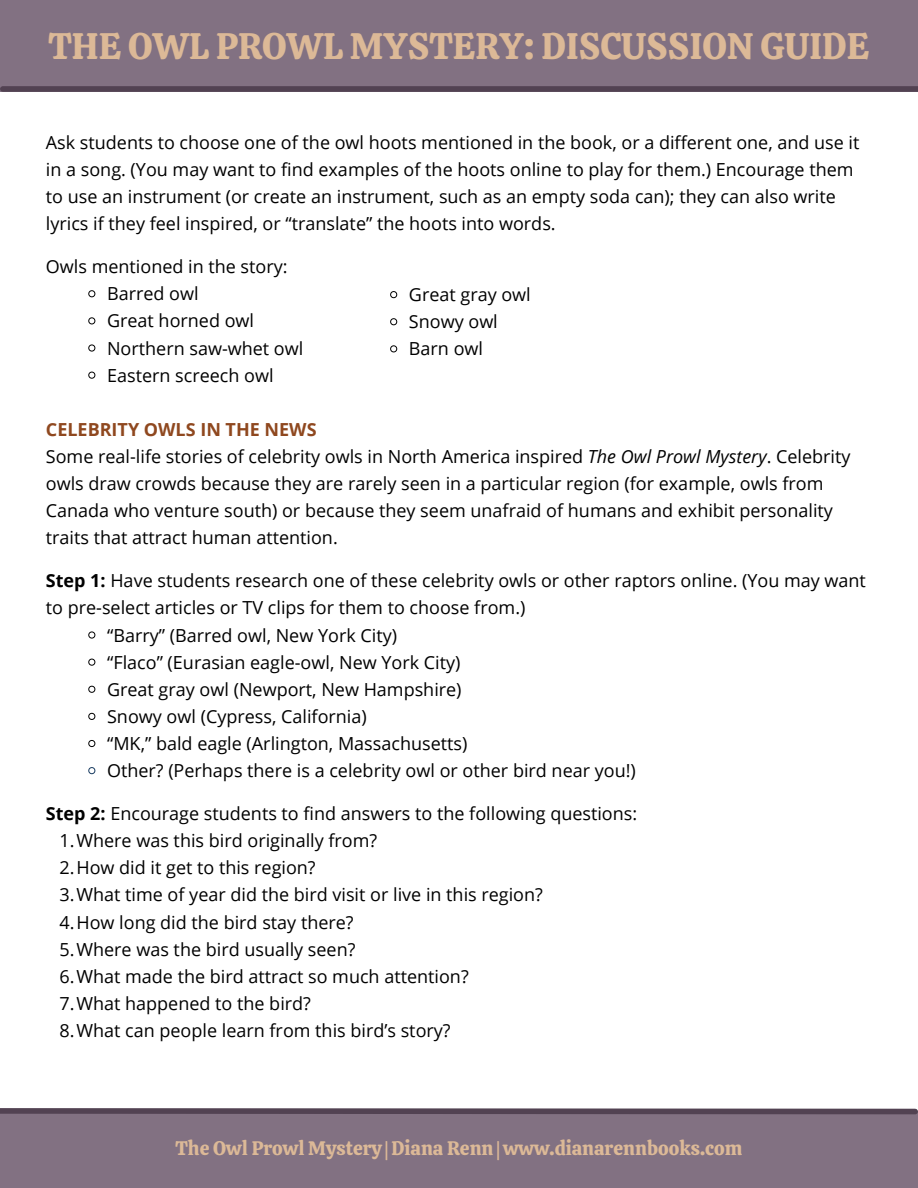
<style>
.page{position:relative;width:918px;height:1188px;background:#fff}
.page>*{position:absolute;margin:0;border:0;box-sizing:border-box;transform-origin:0 0}
.t1{font:36.75px "Calistoga";color:#dcb997}
.t2{font:19.5px "Calistoga";color:#dcb997}
.t3{font:18px/27.2px "Open Sans";color:#000}
.s1{font-weight:700;color:#8f481f}
.s2{font-style:italic}
.s3{font-weight:700}
</style>
<div class="page">
<svg style="left:88px;top:290px;width:8px;height:8px"></svg>
<svg style="left:88px;top:317px;width:8px;height:8px"></svg>
<svg style="left:88px;top:344px;width:8px;height:8px"></svg>
<svg style="left:88px;top:371px;width:8px;height:8px"></svg>
<svg style="left:88px;top:631px;width:8px;height:8px"></svg>
<svg style="left:88px;top:658px;width:8px;height:8px"></svg>
<svg style="left:88px;top:685px;width:8px;height:8px"></svg>
<svg style="left:88px;top:712px;width:8px;height:8px"></svg>
<svg style="left:88px;top:740px;width:8px;height:8px"></svg>
<svg style="left:88px;top:767px;width:8px;height:8px"></svg>
<div style="left:0;top:1111px;width:918px;height:77px;background:#827182"></div>
<div style="left:0;top:0;width:918px;height:92px;background:#827182"></div>
<svg style="left:0;top:1108px;width:918px;height:7px;background:#625362"></svg>
<svg style="left:390px;top:291px;width:8px;height:8px"></svg>
<svg style="left:390px;top:318px;width:8px;height:8px"></svg>
<svg style="left:390px;top:345px;width:8px;height:8px"></svg>
<div style="left:3px;top:86px;width:915px;height:6px;background:#524252"></div>
<h1 class="t1" style="left:49px;top:22px;width:822px">THE OWL PROWL MYSTERY: DISCUSSION GUIDE</h1>
<p class="t3" style="left:46px;top:128px;width:815px">Ask students to choose one of the owl hoots mentioned in the book, or a different one, and use it in a song. (You may want to find examples of the hoots online to play for them.) Encourage them to use an instrument (or create an instrument, such as an empty soda can); they can also write lyrics if they feel inspired, or “translate” the hoots into words.</p>
<p class="t3" style="left:107px;top:253px;width:198px;text-indent:-61px">Owls mentioned in the story:<br>Barred owl<br>Great horned owl<br>Northern saw-whet owl<br>Eastern screech owl</p>
<p class="t3" style="left:409px;top:281px;width:123px">Great gray owl<br>Snowy owl<br>Barn owl</p>
<p class="t3" style="left:46px;top:415px;width:806px"><span class="s1">CELEBRITY OWLS IN THE NEWS<br></span>Some real-life stories of celebrity owls in North America inspired <span class="s2">The Owl Prowl Mystery</span>. Celebrity owls draw crowds because they are rarely seen in a particular region (for example, owls from Canada who venture south) or because they seem unafraid of humans and exhibit personality traits that attract human attention.</p>
<p class="t3" style="left:46px;top:567px;width:822px"><span class="s3">Step 1:</span> Have students research one of these celebrity owls or other raptors online. (You may want</p>
<p class="t3" style="left:46px;top:594px;width:481px">to pre-select articles or TV clips for them to choose from.)</p>
<p class="t3" style="left:107px;top:621px;width:292px">“Barry” (Barred owl, New York City)</p>
<p class="t3" style="left:107px;top:648px;width:355px">“Flaco” (Eurasian eagle-owl, New York City)</p>
<p class="t3" style="left:107px;top:675px;width:356px">Great gray owl (Newport, New Hampshire)</p>
<p class="t3" style="left:107px;top:702px;width:261px">Snowy owl (Cypress, California)</p>
<p class="t3" style="left:107px;top:730px;width:362px">“MK,” bald eagle (Arlington, Massachusetts)</p>
<p class="t3" style="left:107px;top:757px;width:530px">Other? (Perhaps there is a celebrity owl or other bird near you!)</p>
<p class="t3" style="left:60px;top:800px;width:579px;text-indent:-14px"><span class="s3">Step 2:</span> Encourage students to find answers to the following questions:<br>1.Where was this bird originally from?<br>2.How did it get to this region?<br>3.What time of year did the bird visit or live in this region?<br>4.How long did the bird stay there?<br>5.Where was the bird usually seen?<br>6.What made the bird attract so much attention?<br>7.What happened to the bird?<br>8.What can people learn from this bird’s story?</p>
<p class="t2" style="left:176px;top:1136px;width:568px">The Owl Prowl Mystery | Diana Renn | www.dianarennbooks.com</p>
</div>
